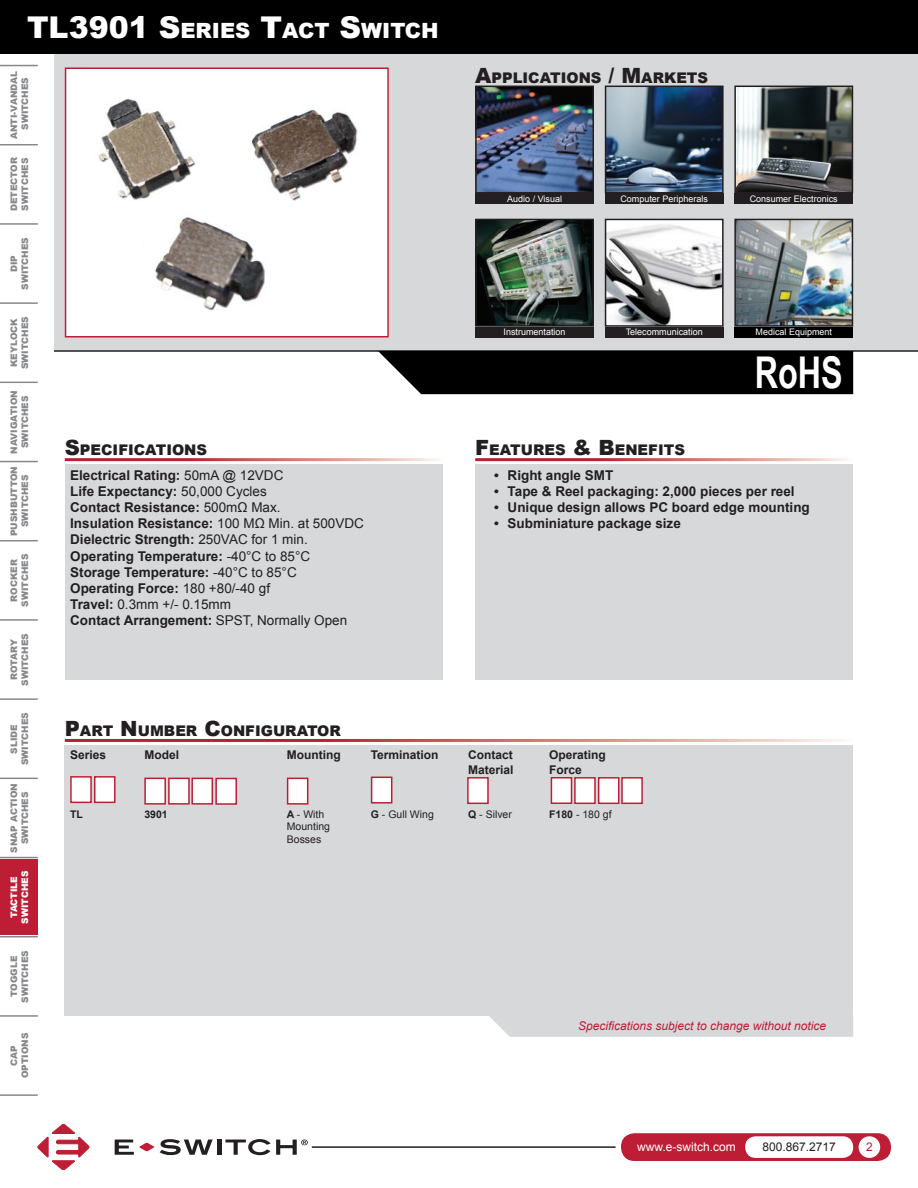
<style>
.page{position:relative;width:918px;height:1188px;background:#fff}
.page>*{position:absolute;margin:0;border:0;box-sizing:border-box;transform-origin:0 0}
.t1{font:700 43.8px "Arial Narrow";color:#fff;scale:.9 1}
.t2{font:900 21px "Arial";color:#fff}
.t3{font:900 14.7px "Arial";color:#231f20}
.t4{font:700 13.5px/16.2px "Arial";color:#231f20}
.t5{font:700 12px/14.4px "Arial";color:#231f20}
.t6{font:italic 12px "Arial";color:#be1e35}
.t7{font:12px "Arial";color:#fff}
.t8{font:12px "Arial";color:#231f20}
.t9{font:12px "Arial";color:#be1e35}
.t10{font:10.5px/12.6px "Arial";color:#231f20}
.t11{font:700 10.5px "Arial";color:#231f20}
.t12{font:900 9px/10.8px "Arial";color:#86888b;text-align:center}
.t13{font:9px "Arial";color:#fff}
.t14{font:900 9px/10.8px "Arial";color:#fff;text-align:center}
.s1{font-size:30px}
.s2{font-size:21px}
.s3{font-weight:400}
.s4{font-weight:700}
</style>
<div class="page">
<div style="left:621px;top:1133px;width:270px;height:28px;background:#be1e35;border-radius:14px"></div>
<div style="left:745px;top:1136px;width:108px;height:22px;background:#fff;border-radius:10px"></div>
<div style="left:859px;top:1136px;width:21px;height:22px;background:#fff;border-radius:50%"></div>
<hr style="left:312px;top:1146px;width:304px;height:2px;background:#231f20">
<div style="left:488px;top:1015px;width:365px;height:22px;background:#d7d8da"></div>
<div style="left:65px;top:745px;width:788px;height:270px;background:#d7d8da"></div>
<div style="left:475px;top:464px;width:378px;height:216px;background:#d7d8da"></div>
<div style="left:65px;top:464px;width:378px;height:216px;background:#d7d8da"></div>
<div style="left:54px;top:0;width:864px;height:351px;background:#d7d8da"></div>
<hr style="left:54px;top:350px;width:864px;height:2px;background:#231f20">
<div style="left:378px;top:351px;width:475px;height:43px;background:#000"></div>
<hr style="left:0;top:144px;width:38px;height:1px;background:#86888b">
<hr style="left:0;top:65px;width:38px;height:1px;background:#86888b">
<hr style="left:0;top:223px;width:38px;height:2px;background:#86888b">
<hr style="left:0;top:302px;width:38px;height:2px;background:#86888b">
<hr style="left:0;top:382px;width:38px;height:1px;background:#86888b">
<hr style="left:0;top:461px;width:38px;height:1px;background:#86888b">
<hr style="left:0;top:540px;width:38px;height:1px;background:#86888b">
<hr style="left:0;top:619px;width:38px;height:2px;background:#86888b">
<hr style="left:0;top:698px;width:38px;height:2px;background:#86888b">
<hr style="left:0;top:778px;width:38px;height:1px;background:#86888b">
<hr style="left:0;top:857px;width:38px;height:1px;background:#86888b">
<hr style="left:0;top:936px;width:38px;height:1px;background:#86888b">
<hr style="left:0;top:1015px;width:38px;height:2px;background:#86888b">
<hr style="left:0;top:1094px;width:38px;height:2px;background:#86888b">
<img style="left:68px;top:71px;width:318px;height:264px">
<div style="left:65px;top:68px;width:324px;height:270px;border:2px solid #be1e35"></div>
<img style="left:478px;top:89px;width:113px;height:102px">
<div style="left:475px;top:86px;width:119px;height:108px;border:2px solid #231f20"></div>
<img style="left:737px;top:89px;width:113px;height:102px">
<div style="left:734px;top:86px;width:119px;height:108px;border:2px solid #231f20"></div>
<img style="left:478px;top:222px;width:113px;height:102px">
<div style="left:475px;top:219px;width:119px;height:108px;border:2px solid #231f20"></div>
<img style="left:608px;top:222px;width:113px;height:102px">
<div style="left:605px;top:219px;width:119px;height:108px;border:2px solid #231f20"></div>
<div style="left:475px;top:194px;width:119px;height:10px;background:#231f20"></div>
<div style="left:605px;top:194px;width:119px;height:10px;background:#231f20"></div>
<div style="left:734px;top:194px;width:119px;height:10px;background:#231f20"></div>
<div style="left:475px;top:327px;width:119px;height:11px;background:#231f20"></div>
<div style="left:605px;top:327px;width:119px;height:11px;background:#231f20"></div>
<img style="left:608px;top:89px;width:113px;height:102px">
<div style="left:605px;top:86px;width:119px;height:108px;border:2px solid #231f20"></div>
<div style="left:0;top:859px;width:38px;height:76px;background:#be1e35"></div>
<div style="left:0;top:0;width:918px;height:54px;background:#000"></div>
<svg style="left:115px;top:1140px;width:39px;height:15px"></svg>
<svg style="left:160px;top:1139px;width:53px;height:16px"></svg>
<hr style="left:217px;top:1140px;width:4px;height:15px;background:#231f20">
<svg style="left:225px;top:1139px;width:83px;height:16px"></svg>
<svg style="left:38px;top:1124px;width:51px;height:46px"></svg>
<div style="left:372px;top:777px;width:20px;height:26px;background:#fff"></div>
<div style="left:371px;top:777px;width:21px;height:27px;border:2px solid #be1e35"></div>
<div style="left:145px;top:778px;width:20px;height:26px;background:#fff"></div>
<div style="left:144px;top:778px;width:22px;height:27px;border:2px solid #be1e35"></div>
<div style="left:169px;top:778px;width:20px;height:26px;background:#fff"></div>
<div style="left:168px;top:778px;width:22px;height:27px;border:2px solid #be1e35"></div>
<div style="left:71px;top:777px;width:20px;height:25px;background:#fff"></div>
<div style="left:70px;top:776px;width:22px;height:27px;border:2px solid #be1e35"></div>
<div style="left:95px;top:777px;width:20px;height:25px;background:#fff"></div>
<div style="left:94px;top:776px;width:22px;height:27px;border:2px solid #be1e35"></div>
<div style="left:192px;top:778px;width:20px;height:26px;background:#fff"></div>
<div style="left:191px;top:778px;width:22px;height:27px;border:2px solid #be1e35"></div>
<div style="left:288px;top:778px;width:20px;height:26px;background:#fff"></div>
<div style="left:287px;top:778px;width:21px;height:27px;border:2px solid #be1e35"></div>
<div style="left:216px;top:778px;width:20px;height:26px;background:#fff"></div>
<div style="left:215px;top:778px;width:22px;height:27px;border:2px solid #be1e35"></div>
<img style="left:737px;top:222px;width:113px;height:102px">
<div style="left:734px;top:219px;width:119px;height:108px;border:2px solid #231f20"></div>
<div style="left:734px;top:327px;width:119px;height:11px;background:#000"></div>
<div style="left:551px;top:778px;width:21px;height:25px;background:#fff"></div>
<div style="left:551px;top:777px;width:21px;height:27px;border:2px solid #be1e35"></div>
<div style="left:468px;top:778px;width:20px;height:25px;background:#fff"></div>
<div style="left:467px;top:777px;width:22px;height:27px;border:2px solid #be1e35"></div>
<div style="left:575px;top:778px;width:20px;height:25px;background:#fff"></div>
<div style="left:574px;top:777px;width:22px;height:27px;border:2px solid #be1e35"></div>
<div style="left:599px;top:778px;width:20px;height:25px;background:#fff"></div>
<div style="left:598px;top:777px;width:22px;height:27px;border:2px solid #be1e35"></div>
<div style="left:622px;top:778px;width:20px;height:25px;background:#fff"></div>
<div style="left:621px;top:777px;width:22px;height:27px;border:2px solid #be1e35"></div>
<h2 class="t2" style="left:27px;top:15px;width:413px"><span class="s1">TL3901 S</span>ERIES <span class="s1">T</span>ACT <span class="s1">S</span>WITCH</h2>
<p class="t12" style="left:8px;top:139px;width:70px;rotate:-90deg">ANTI-VANDAL<br>SWITCHES</p>
<p class="t12" style="left:8px;top:211px;width:56px;text-align:left;rotate:-90deg">DETECTOR<br>SWITCHES</p>
<p class="t12" style="left:8px;top:290px;width:54px;rotate:-90deg">DIP<br>SWITCHES</p>
<p class="t12" style="left:8px;top:369px;width:54px;text-align:left;rotate:-90deg">KEYLOCK<br>SWITCHES</p>
<p class="t12" style="left:8px;top:454px;width:65px;rotate:-90deg">NAVIGATION<br>SWITCHES</p>
<p class="t3" style="left:65px;top:439px;width:144px"><span class="s2">S</span>PECIFICATIONS</p>
<p class="t3" style="left:475px;top:67px;width:235px"><span class="s2">A</span>PPLICATIONS <span class="s2">/ M</span>ARKETS</p>
<p class="t13" style="left:507px;top:193px;width:56px">Audio / Visual</p>
<p class="t13" style="left:620px;top:193px;width:89px">Computer Peripherals</p>
<p class="t13" style="left:750px;top:193px;width:90px">Consumer Electronics</p>
<p class="t13" style="left:504px;top:326px;width:64px">Instrumentation</p>
<p class="t13" style="left:626px;top:326px;width:79px">Telecommunication</p>
<p class="t3" style="left:475px;top:439px;width:211px"><span class="s2">F</span>EATURES <span class="s2">&amp; B</span>ENEFITS</p>
<p class="t13" style="left:756px;top:326px;width:78px">Medical Equipment</p>
<h1 class="t1" style="left:755px;top:340px;width:99px">RoHS</h1>
<p class="t12" style="left:8px;top:536px;width:71px;rotate:-90deg">PUSHBUTTON<br>SWITCHES</p>
<p class="t12" style="left:8px;top:607px;width:54px;rotate:-90deg">ROCKER<br>SWITCHES</p>
<p class="t12" style="left:8px;top:686px;width:54px;rotate:-90deg">ROTARY<br>SWITCHES</p>
<p class="t12" style="left:8px;top:765px;width:54px;rotate:-90deg">SLIDE<br>SWITCHES</p>
<p class="t12" style="left:8px;top:853px;width:71px;rotate:-90deg">SNAP ACTION<br>SWITCHES</p>
<p class="t14" style="left:8px;top:924px;width:54px;rotate:-90deg">TACTILE<br>SWITCHES</p>
<p class="t12" style="left:8px;top:1003px;width:54px;rotate:-90deg">TOGGLE<br>SWITCHES</p>
<p class="t12" style="left:8px;top:1078px;width:47px;rotate:-90deg">CAP<br>OPTIONS</p>
<p class="t4" style="left:70px;top:467px;width:295px">Electrical Rating: <span class="s3">50mA @ 12VDC<br></span>Life Expectancy: <span class="s3">50,000 Cycles<br></span>Contact Resistance: <span class="s3">500mΩ Max.<br></span>Insulation Resistance: <span class="s3">100 MΩ Min. at 500VDC </span>Dielectric Strength: <span class="s3">250VAC for 1 min.<br></span>Operating Temperature: <span class="s3">-40°C to 85°C </span>Storage Temperature: <span class="s3">-40°C to 85°C </span>Operating Force: <span class="s3">180 +80/-40 gf<br></span>Travel: <span class="s3">0.3mm +/- 0.15mm<br></span>Contact Arrangement: <span class="s3">SPST, Normally Open</span></p>
<p class="t3" style="left:65px;top:720px;width:278px"><span class="s2">P</span>ART <span class="s2">N</span>UMBER <span class="s2">C</span>ONFIGURATOR</p>
<p class="t4" style="left:494px;top:467px;width:121px">• Right angle SMT</p>
<p class="t4" style="left:494px;top:483px;width:302px">• Tape &amp; Reel packaging: 2,000 pieces per reel</p>
<p class="t4" style="left:494px;top:500px;width:317px">• Unique design allows PC board edge mounting</p>
<p class="t4" style="left:494px;top:516px;width:188px">• Subminiature package size</p>
<p class="t5" style="left:70px;top:748px;width:38px">Series</p>
<p class="t5" style="left:144px;top:748px;width:36px">Model</p>
<p class="t5" style="left:549px;top:748px;width:58px">Operating<br>Force</p>
<p class="t5" style="left:287px;top:748px;width:55px">Mounting</p>
<p class="t5" style="left:371px;top:748px;width:69px">Termination</p>
<p class="t5" style="left:468px;top:748px;width:47px">Contact<br>Material</p>
<p class="t11" style="left:70px;top:807px;width:14px">TL</p>
<p class="t11" style="left:144px;top:807px;width:25px">3901</p>
<p class="t10" style="left:287px;top:808px;width:39px"><span class="s4">A</span> - With</p>
<p class="t10" style="left:549px;top:808px;width:64px"><span class="s4">F180</span> - 180 gf</p>
<p class="t10" style="left:287px;top:820px;width:45px">Mounting<br>Bosses</p>
<p class="t10" style="left:371px;top:808px;width:65px"><span class="s4">G</span> - Gull Wing</p>
<p class="t10" style="left:468px;top:808px;width:45px"><span class="s4">Q</span> - Silver</p>
<p class="t6" style="left:578px;top:1018px;width:250px">Specifications subject to change without notice</p>
<p class="t7" style="left:637px;top:1139px;width:100px">www.e-switch.com</p>
<p class="t8" style="left:762px;top:1139px;width:75px">800.867.2717</p>
<p class="t9" style="left:866px;top:1139px;width:8px">2</p>
</div>
